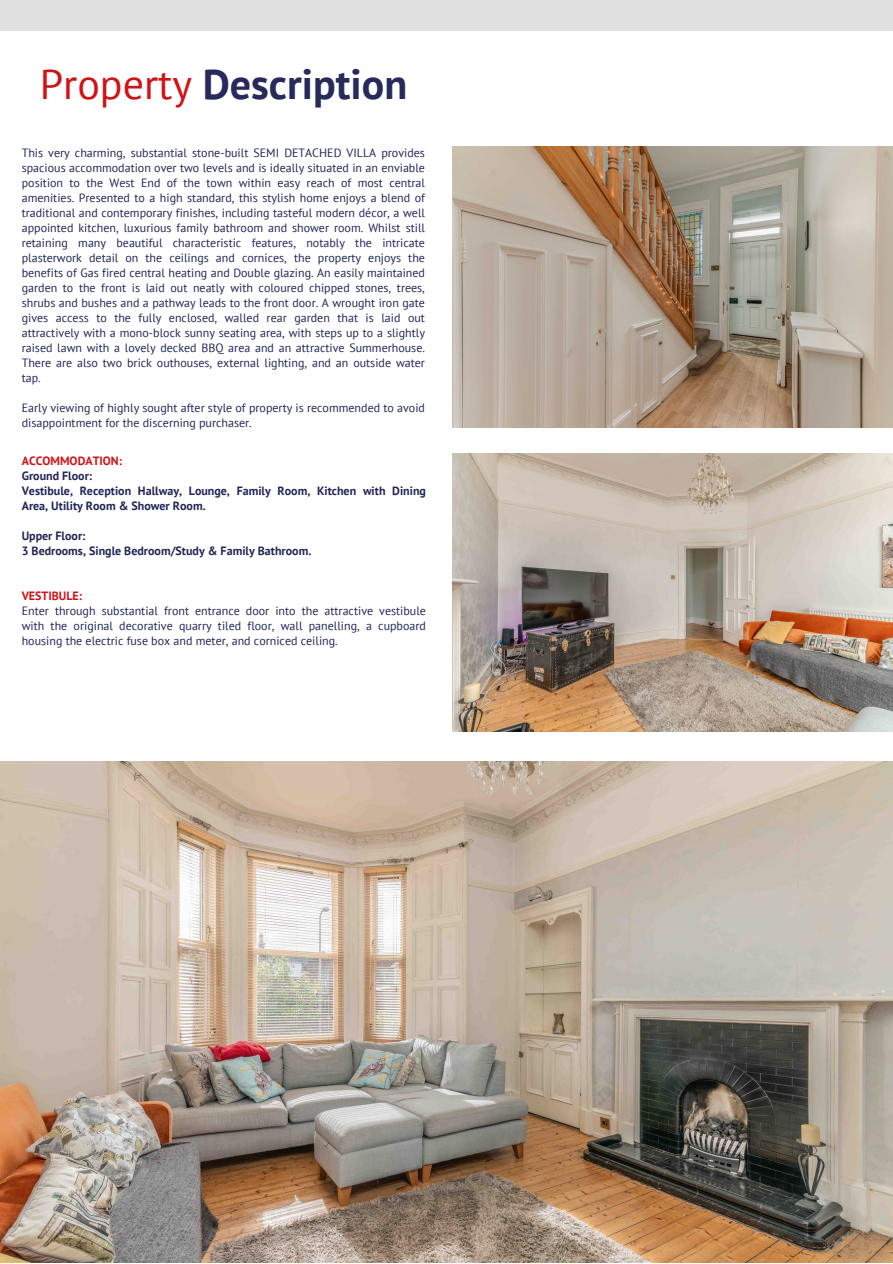
<style>
.page{position:relative;width:893px;height:1264px;background:#fff}
.page>*{position:absolute;margin:0;border:0;box-sizing:border-box;transform-origin:0 0}
.t1{font:700 42px "PT Sans";color:#262b5c}
.t2{font:12px/15px "PT Sans";color:#212657;text-align:justify}
.t3{font:700 12px/15px "PT Sans";color:#212657}
.t4{font:700 12px "PT Sans";color:#d01317}
.s1{font-weight:400;color:#d01317}
</style>
<div class="page">
<div style="left:0;top:0;width:892px;height:30px;background:#dfe0df"></div>
<img style="left:452px;top:146px;width:440px;height:282px">
<img style="left:452px;top:454px;width:440px;height:277px">
<img style="left:0;top:761px;width:892px;height:501px">
<p class="t1" style="left:40px;top:56px;width:369px"><span class="s1">Property</span> Description</p>
<p class="t2" style="left:22px;top:145px;width:405px">This very charming, substantial stone-built SEMI DETACHED VILLA provides spacious accommodation over two levels and is ideally situated in an enviable position to the West End of the town within easy reach of most central amenities. Presented to a high standard, this stylish home enjoys a blend of traditional and contemporary finishes, including tasteful modern décor, a well appointed kitchen, luxurious family bathroom and shower room. Whilst still retaining many beautiful characteristic features, notably the intricate plasterwork detail on the ceilings and cornices, the property enjoys the benefits of Gas fired central heating and Double glazing. An easily maintained garden to the front is laid out neatly with coloured chipped stones, trees, shrubs and bushes and a pathway leads to the front door. A wrought iron gate gives access to the fully enclosed, walled rear garden that is laid out attractively with a mono-block sunny seating area, with steps up to a slightly raised lawn with a lovely decked BBQ area and an attractive Summerhouse.<br>There are also two brick outhouses, external lighting, and an outside water tap.</p>
<p class="t2" style="left:22px;top:400px;width:405px">Early viewing of highly sought after style of property is recommended to avoid disappointment for the discerning purchaser.</p>
<p class="t4" style="left:22px;top:453px;width:102px">ACCOMMODATION:</p>
<p class="t3" style="left:22px;top:468px;width:72px">Ground Floor:</p>
<p class="t3" style="left:22px;top:483px;width:406px">Vestibule, Reception Hallway, Lounge, Family Room, Kitchen with Dining<br>Area, Utility Room &amp; Shower Room.</p>
<p class="t3" style="left:22px;top:528px;width:65px">Upper Floor:</p>
<p class="t3" style="left:22px;top:543px;width:291px">3 Bedrooms, Single Bedroom/Study &amp; Family Bathroom.</p>
<p class="t4" style="left:22px;top:588px;width:62px">VESTIBULE:</p>
<p class="t2" style="left:22px;top:603px;width:406px">Enter through substantial front entrance door into the attractive vestibule with the original decorative quarry tiled floor, wall panelling, a cupboard housing the electric fuse box and meter, and corniced ceiling.</p>
</div>
